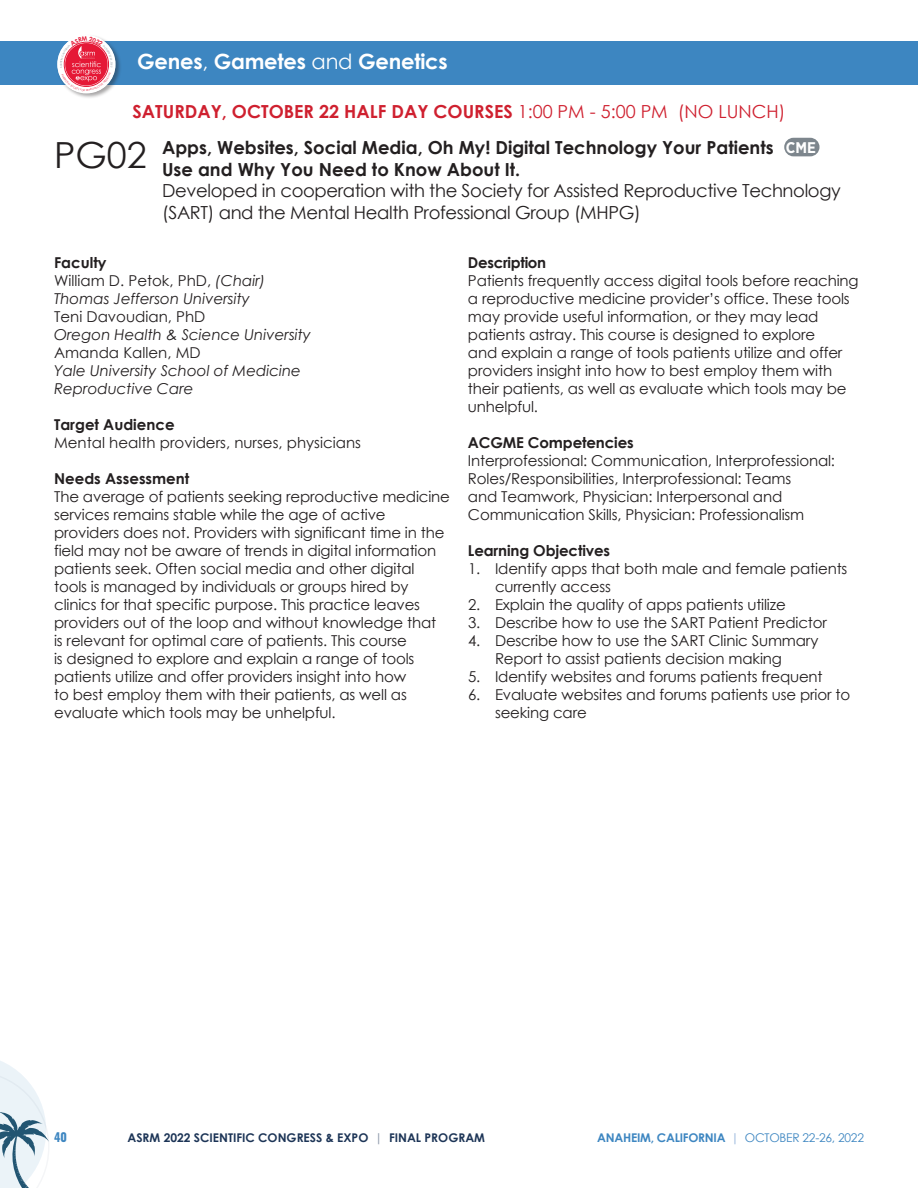
<style>
.page{position:relative;width:918px;height:1188px;background:#fff}
.page>*{position:absolute;margin:0;border:0;box-sizing:border-box;transform-origin:0 0}
.PC{font:36px "Century Gothic";color:#231f20}
.t1{font:700 21px "Century Gothic";letter-spacing:-.01em;color:#fff}
.PC-2{font:18px/21.6px "Century Gothic";letter-spacing:-.02em;color:#231f20}
.PC-3{font:700 18px "Century Gothic";color:#231f20}
.t2{font:700 18px "Century Gothic";color:#cf202f}
.t3{font:700 15.45px "Gotham Narrow";color:#fff}
.t4{font:15px/18px "Century Gothic";letter-spacing:-.01em;color:#231f20}
.t5{font:italic 15px/18px "Century Gothic";color:#231f20}
.t6{font:700 15px "Century Gothic";letter-spacing:-.01em;color:#231f20}
.t7{font:700 12px "Century Gothic";color:#1d3557}
.t8{font:700 12px "Century Gothic";letter-spacing:-.02em;color:#3d86c1}
.t9{font:700 12px "Oswald";color:#3d86c1}
.s1{font-weight:400}
.s2{font-style:italic}
.s3{color:#8e9aab}
.s4{color:#9bb8dd}
</style>
<div class="page">
<svg style="left:0;top:1061px;width:49px;height:127px"></svg>
<div style="left:784px;top:138px;width:36px;height:18px;background:#7d868d;border-radius:9px"></div>
<div style="left:0;top:41px;width:918px;height:43px;background:#3d86c1"></div>
<div style="left:56px;top:34px;width:65px;height:65px;background:#231f20;opacity:.4"></div>
<svg style="left:57px;top:35px;width:58px;height:58px"></svg>
<h2 class="t1" style="left:137px;top:45px;width:312px">Genes<span class="s1">,</span> Gametes <span class="s1">and</span> Genetics</h2>
<p class="t2" style="left:133px;top:98px;width:654px">SATURDAY, OCTOBER 22 HALF DAY COURSES <span class="s1">1:00 PM - 5:00 PM (NO LUNCH)</span></p>
<p class="PC" style="left:54px;top:129px;width:94px">PG02</p>
<p class="PC-3" style="left:162px;top:134px;width:613px">Apps, Websites, Social Media, Oh My! Digital Technology Your Patients</p>
<p class="t3" style="left:786px;top:137px;width:32px">CME</p>
<p class="PC-3" style="left:162px;top:155px;width:360px">Use and Why You Need to Know About It.</p>
<p class="PC-2" style="left:162px;top:180px;width:680px">Developed in cooperation with the Society for Assisted Reproductive Technology (SART) and the Mental Health Professional Group (MHPG)</p>
<p class="t6" style="left:54px;top:251px;width:54px">Faculty</p>
<p class="t4" style="left:54px;top:272px;width:213px">William D. Petok, PhD, <span class="s2">(Chair)</span></p>
<p class="t5" style="left:54px;top:290px;width:197px">Thomas Jefferson University</p>
<p class="t4" style="left:54px;top:308px;width:153px">Teni Davoudian, PhD</p>
<p class="t5" style="left:54px;top:326px;width:258px">Oregon Health &amp; Science University</p>
<p class="t4" style="left:54px;top:344px;width:148px">Amanda Kallen, MD</p>
<p class="t5" style="left:54px;top:362px;width:248px">Yale University School of Medicine<br>Reproductive Care</p>
<p class="t6" style="left:54px;top:413px;width:122px">Target Audience</p>
<p class="t4" style="left:54px;top:434px;width:308px">Mental health providers, nurses, physicians</p>
<p class="t6" style="left:54px;top:467px;width:137px">Needs Assessment</p>
<p class="t4" style="left:54px;top:488px;width:397px">The average of patients seeking reproductive medicine services remains stable while the age of active providers does not. Providers with significant time in the field may not be aware of trends in digital information patients seek. Often social media and other digital tools is managed by individuals or groups hired by clinics for that specific purpose. This practice leaves providers out of the loop and without knowledge that<br>is relevant for optimal care of patients. This course<br>is designed to explore and explain a range of tools patients utilize and offer providers insight into how<br>to best employ them with their patients, as well as evaluate which tools may be unhelpful.</p>
<p class="t6" style="left:468px;top:251px;width:80px">Description</p>
<p class="t4" style="left:468px;top:272px;width:392px">Patients frequently access digital tools before reaching a reproductive medicine provider’s office. These tools may provide useful information, or they may lead patients astray. This course is designed to explore<br>and explain a range of tools patients utilize and offer providers insight into how to best employ them with their patients, as well as evaluate which tools may be unhelpful.</p>
<p class="t6" style="left:468px;top:431px;width:167px">ACGME Competencies</p>
<p class="t4" style="left:468px;top:452px;width:369px">Interprofessional: Communication, Interprofessional:<br>Roles/Responsibilities, Interprofessional: Teams<br>and Teamwork, Physician: Interpersonal and Communication Skills, Physician: Professionalism</p>
<p class="t6" style="left:468px;top:539px;width:144px">Learning Objectives</p>
<p class="t4" style="left:495px;top:560px;width:354px;text-indent:-27px">1. Identify apps that both male and female patients currently access</p>
<p class="t4" style="left:468px;top:596px;width:319px">2. Explain the quality of apps patients utilize</p>
<p class="t4" style="left:468px;top:614px;width:361px">3. Describe how to use the SART Patient Predictor</p>
<p class="t4" style="left:495px;top:632px;width:325px;text-indent:-27px">4. Describe how to use the SART Clinic Summary<br>Report to assist patients decision making</p>
<p class="t4" style="left:468px;top:668px;width:356px">5. Identify websites and forums patients frequent</p>
<p class="t4" style="left:495px;top:686px;width:357px;text-indent:-27px">6. Evaluate websites and forums patients use prior to seeking care</p>
<p class="t9" style="left:54px;top:1129px;width:14px">40</p>
<p class="t7" style="left:128px;top:1129px;width:359px">ASRM 2022 SCIENTIFIC CONGRESS &amp; EXPO <span class="s3">|</span> FINAL PROGRAM</p>
<p class="t8" style="left:597px;top:1129px;width:268px">ANAHEIM, CALIFORNIA <span class="s4">|</span> <span class="s1">OCTOBER 22-26, 2022</span></p>
</div>
